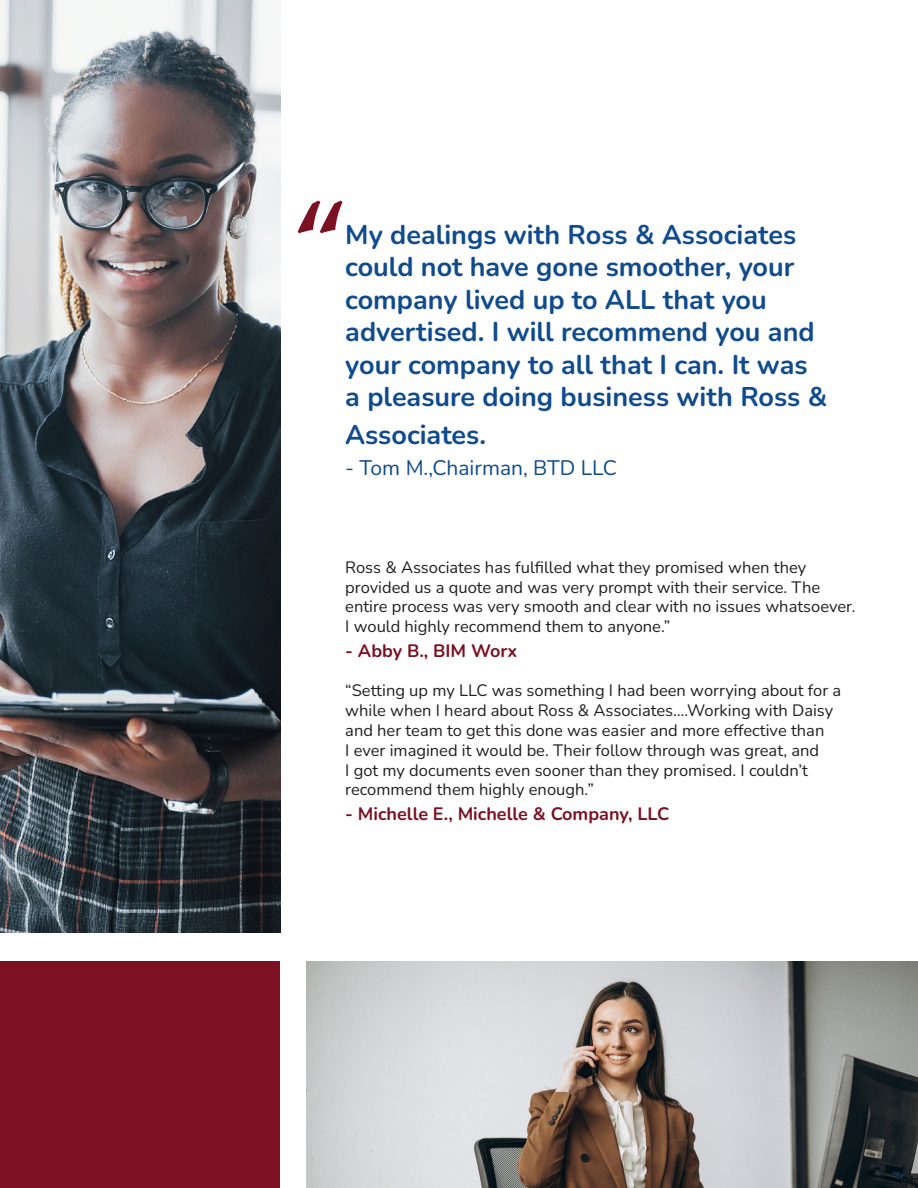
<style>
.page{position:relative;width:918px;height:1188px;background:#fff}
.page>*{position:absolute;margin:0;border:0;box-sizing:border-box;transform-origin:0 0}
.t1{font:700 108px "Book Antiqua";color:#7b1122}
.t2{font:700 27px/32.4px "Nunito";color:#104b8d}
.t3{font:21px "Nunito";color:#104b8d}
.t4{font:700 18px "Nunito";color:#7b1122}
.t5{font:16.5px/19.8px "Nunito";color:#231f20}
</style>
<div class="page">
<img style="left:0;top:0;width:281px;height:932px">
<div style="left:0;top:962px;width:280px;height:226px;background:#7b1122"></div>
<img style="left:306px;top:962px;width:612px;height:226px">
<p class="t1" style="left:293px;top:168px;width:55px">“</p>
<p class="t2" style="left:345px;top:217px;width:484px">My dealings with Ross &amp; Associates could not have gone smoother, your company lived up to ALL that you advertised. I will recommend you and your company to all that I can. It was a pleasure doing business with Ross &amp;</p>
<p class="t2" style="left:345px;top:417px;width:142px">Associates.</p>
<p class="t3" style="left:345px;top:453px;width:273px">- Tom M.,Chairman, BTD LLC</p>
<p class="t5" style="left:345px;top:557px;width:512px">Ross &amp; Associates has fulfilled what they promised when they provided us a quote and was very prompt with their service. The entire process was very smooth and clear with no issues whatsoever.<br>I would highly recommend them to anyone.”</p>
<p class="t4" style="left:345px;top:638px;width:174px">- Abby B., BIM Worx</p>
<p class="t5" style="left:345px;top:680px;width:498px">“Setting up my LLC was something I had been worrying about for a while when I heard about Ross &amp; Associates….Working with Daisy and her team to get this done was easier and more effective than<br>I ever imagined it would be. Their follow through was great, and<br>I got my documents even sooner than they promised. I couldn’t recommend them highly enough.”</p>
<p class="t4" style="left:345px;top:801px;width:325px">- Michelle E., Michelle &amp; Company, LLC</p>
</div>
